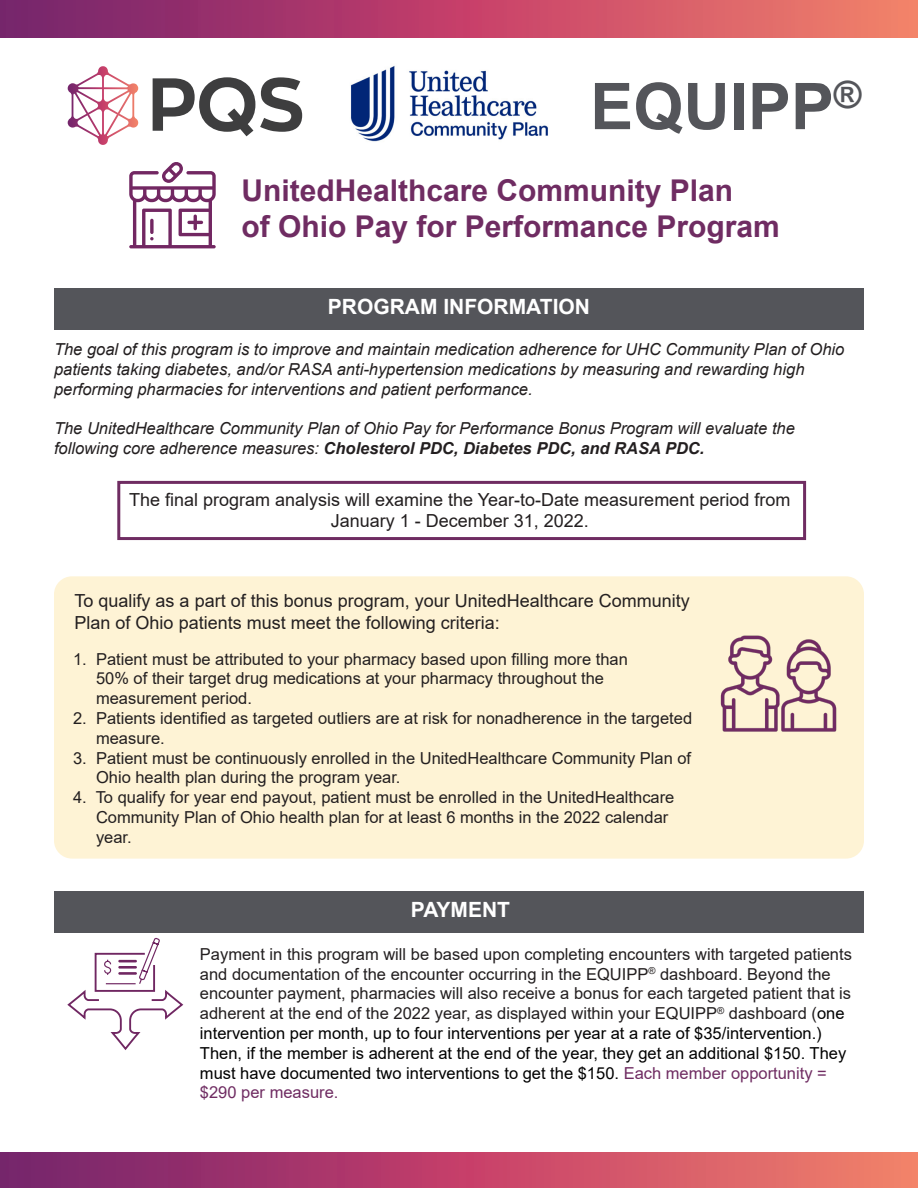
<style>
.page{position:relative;width:918px;height:1188px;background:#fff}
.page>*{position:absolute;margin:0;border:0;box-sizing:border-box;transform-origin:0 0}
.t1{font:700 64.5px "Arial";color:#54555a}
.t2{font:700 30px "Arial";color:#6f2c62}
.t3{font:700 21px "Arial";color:#fff}
.t4{font:18px/21.6px "Arial";color:#231f20}
.t5{font:16.5px/19.8px "Arial";color:#231f20}
.t6{font:italic 16.5px/19.8px "Arial";color:#231f20}
.t7{font:italic 700 16.5px "Arial";color:#231f20}
.s1{font-weight:400}
.s2{color:#000}
.s3{color:#6f2c62}
</style>
<div class="page">
<div style="left:0;top:1153px;width:918px;height:35px;background:linear-gradient(to right,#7b196c,#fb796a)"></div>
<div style="left:0;top:0;width:918px;height:38px;background:linear-gradient(to right,#7b196c,#fb796a)"></div>
<div style="left:54px;top:288px;width:810px;height:41px;background:#54555a"></div>
<div style="left:54px;top:576px;width:810px;height:283px;background:#fef3d5;border-radius:18px"></div>
<svg style="left:68px;top:66px;width:65px;height:79px"></svg>
<svg style="left:153px;top:77px;width:149px;height:59px"></svg>
<img style="left:351px;top:65px;width:197px;height:77px">
<svg style="left:129px;top:162px;width:87px;height:86px"></svg>
<img style="left:720px;top:635px;width:117px;height:97px">
<svg style="left:67px;top:938px;width:116px;height:112px"></svg>
<div style="left:54px;top:891px;width:810px;height:41px;background:#54555a"></div>
<div style="left:117px;top:481px;width:689px;height:59px;border:3px solid #6f2c62"></div>
<p class="t1" style="left:590px;top:61px;width:273px">EQUIPP<sup>®</sup></p>
<p class="t2" style="left:241px;top:169px;width:493px">UnitedHealthcare Community Plan</p>
<p class="t2" style="left:241px;top:205px;width:540px">of Ohio Pay for Performance Program</p>
<p class="t3" style="left:328px;top:292px;width:264px">PROGRAM INFORMATION</p>
<p class="t6" style="left:54px;top:340px;width:792px">The goal of this program is to improve and maintain medication adherence for UHC Community Plan of Ohio patients taking diabetes, and/or RASA anti-hypertension medications by measuring and rewarding high</p>
<p class="t6" style="left:54px;top:379px;width:480px">performing pharmacies for interventions and patient performance.</p>
<p class="t6" style="left:54px;top:419px;width:742px">The UnitedHealthcare Community Plan of Ohio Pay for Performance Bonus Program will evaluate the</p>
<p class="t7" style="left:54px;top:437px;width:652px"><span class="s1">following core adherence measures:</span> Cholesterol PDC, Diabetes PDC, and RASA PDC.</p>
<p class="t4" style="left:129px;top:489px;width:663px">The final program analysis will examine the Year-to-Date measurement period from</p>
<p class="t4" style="left:331px;top:510px;width:260px">January 1 - December 31, 2022.</p>
<p class="t4" style="left:75px;top:590px;width:617px">To qualify as a part of this bonus program, your UnitedHealthcare Community<br>Plan of Ohio patients must meet the following criteria:</p>
<p class="t5" style="left:73px;top:649px;width:556px">1. Patient must be attributed to your pharmacy based upon filling more than</p>
<p class="t5" style="left:96px;top:669px;width:510px">50% of their target drug medications at your pharmacy throughout the</p>
<p class="t5" style="left:96px;top:688px;width:157px">measurement period.</p>
<p class="t5" style="left:73px;top:708px;width:621px">2. Patients identified as targeted outliers are at risk for nonadherence in the targeted</p>
<p class="t5" style="left:96px;top:728px;width:70px">measure.</p>
<p class="t5" style="left:73px;top:748px;width:620px">3. Patient must be continuously enrolled in the UnitedHealthcare Community Plan of</p>
<p class="t5" style="left:96px;top:768px;width:306px">Ohio health plan during the program year.</p>
<p class="t5" style="left:73px;top:787px;width:603px">4. To qualify for year end payout, patient must be enrolled in the UnitedHealthcare</p>
<p class="t5" style="left:96px;top:807px;width:574px">Community Plan of Ohio health plan for at least 6 months in the 2022 calendar</p>
<p class="t5" style="left:96px;top:827px;width:37px">year.</p>
<p class="t3" style="left:411px;top:895px;width:101px">PAYMENT</p>
<p class="t5" style="left:200px;top:944px;width:654px">Payment in this program will be based upon completing encounters with targeted patients and documentation of the encounter occurring in the EQUIPP<sup>®</sup> dashboard. Beyond the encounter payment, pharmacies will also receive a bonus for each targeted patient that is adherent at the end of the 2022 year, as displayed within your EQUIPP<sup>®</sup> dashboard (<span class="s2">one intervention per month, up to four interventions per year at a rate of $35/intervention.)<br>Then, if the member is adherent at the end of the year, they get an additional $150. They must have documented two interventions to get the $150.</span> <span class="s3">Each member opportunity = $290 per measure.</span></p>
</div>
